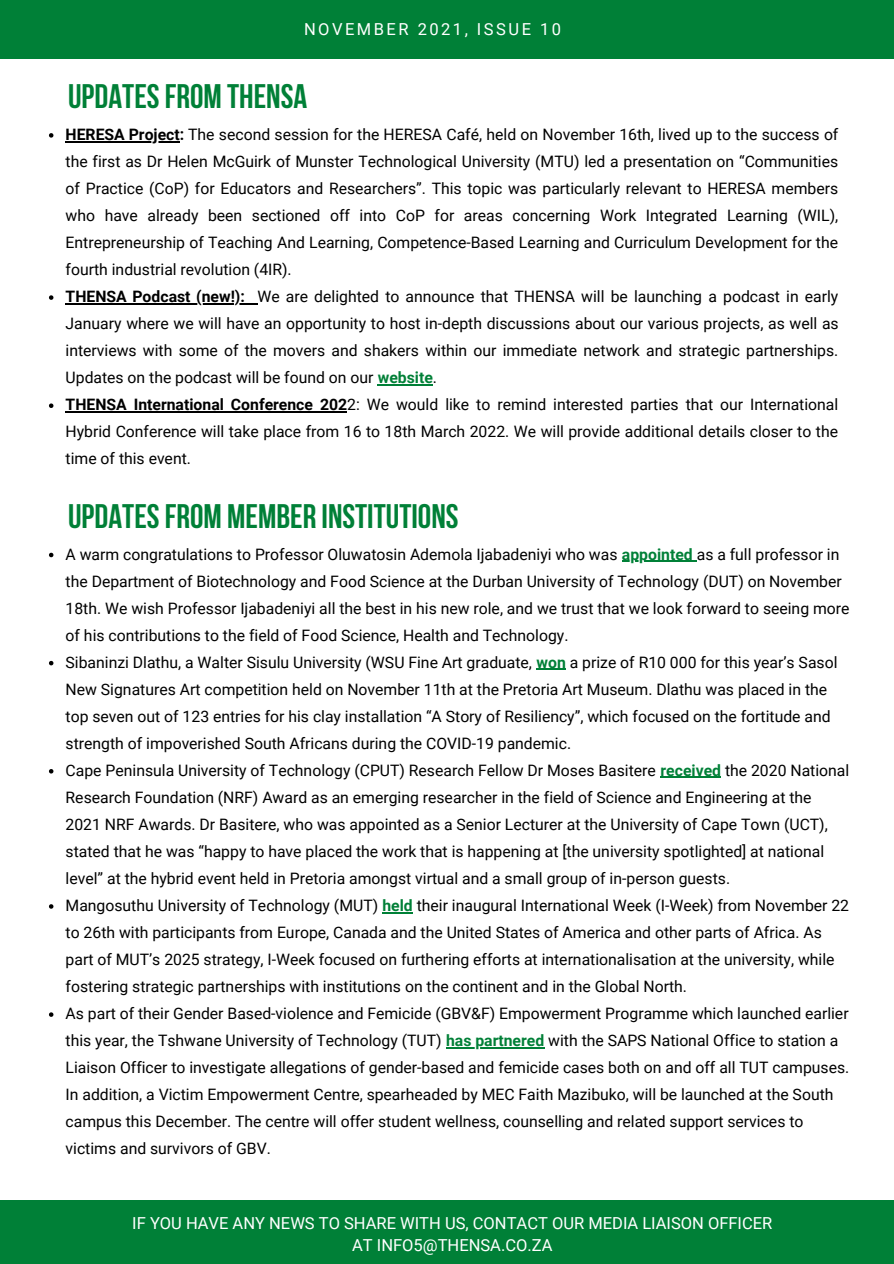
<style>
.page{position:relative;width:894px;height:1264px;background:#fff}
.page>*{position:absolute;margin:0;border:0;box-sizing:border-box;transform-origin:0 0}
.t1{font:700 33.9px "Bebas Neue";color:#008037}
.t2{font:16.5px "Roboto";color:#fff}
.t3{font:16.5px "Roboto";letter-spacing:.15em;color:#fff}
.t4{font:15.75px/27px "Roboto";color:#000}
.s1{font-weight:700}
.s2{font-weight:700;color:#008037}
</style>
<div class="page">
<div style="left:0;top:0;width:893px;height:59px;background:#008037"></div>
<div style="left:0;top:1200px;width:893px;height:63px;background:#008037"></div>
<svg style="left:49px;top:133px;width:4px;height:5px"></svg>
<hr style="left:66px;top:141px;width:114px;height:1px;background:#000">
<svg style="left:49px;top:295px;width:4px;height:5px"></svg>
<hr style="left:66px;top:303px;width:179px;height:1px;background:#000">
<svg style="left:245px;top:303px;width:12px;height:1px"></svg>
<hr style="left:377px;top:384px;width:56px;height:1px;background:#008037">
<svg style="left:49px;top:403px;width:4px;height:5px"></svg>
<hr style="left:66px;top:411px;width:281px;height:1px;background:#000">
<svg style="left:49px;top:552px;width:4px;height:5px"></svg>
<hr style="left:621px;top:560px;width:71px;height:1px;background:#008037">
<svg style="left:49px;top:661px;width:4px;height:4px"></svg>
<hr style="left:536px;top:668px;width:29px;height:2px;background:#008037">
<svg style="left:49px;top:769px;width:4px;height:4px"></svg>
<hr style="left:660px;top:777px;width:61px;height:1px;background:#008037">
<svg style="left:49px;top:904px;width:4px;height:4px"></svg>
<hr style="left:382px;top:912px;width:31px;height:1px;background:#008037">
<svg style="left:49px;top:1012px;width:4px;height:4px"></svg>
<hr style="left:446px;top:1047px;width:98px;height:1px;background:#008037">
<p class="t3" style="left:304px;top:19px;width:258px">NOVEMBER 2021, ISSUE 10</p>
<p class="t1" style="left:68px;top:83px;width:240px">UPDATESFROM THENSA</p>
<p class="t4" style="left:66px;top:121px;width:774px;text-align:justify"><span class="s1">HERESA Project:</span> The second session for the HERESA Café, held on November 16th, lived up to the success of the first as Dr Helen McGuirk of Munster Technological University (MTU) led a presentation on “Communities of Practice (CoP) for Educators and Researchers”. This topic was particularly relevant to HERESA members who have already been sectioned off into CoP for areas concerning Work Integrated Learning (WIL), Entrepreneurship of Teaching And Learning, Competence-Based Learning and Curriculum Development for the fourth industrial revolution (4IR).</p>
<p class="t4" style="left:66px;top:283px;width:774px;text-align:justify"><span class="s1">THENSA Podcast (new!):</span> We are delighted to announce that THENSA will be launching a podcast in early January where we will have an opportunity to host in-depth discussions about our various projects, as well as interviews with some of the movers and shakers within our immediate network and strategic partnerships.<br>Updates on the podcast will be found on our <span class="s2">website</span>.</p>
<p class="t4" style="left:66px;top:391px;width:774px;text-align:justify"><span class="s1">THENSA International Conference 202</span>2: We would like to remind interested parties that our International Hybrid Conference will take place from 16 to 18th March 2022. We will provide additional details closer to the time of this event.</p>
<p class="t1" style="left:68px;top:502px;width:392px">UPDATESFROM MEMBER INSTITUTIONS</p>
<p class="t4" style="left:66px;top:540px;width:785px">A warm congratulations to Professor Oluwatosin Ademola Ijabadeniyi who was <span class="s2">appointed</span> as a full professor in the Department of Biotechnology and Food Science at the Durban University of Technology (DUT) on November 18th. We wish Professor Ijabadeniyi all the best in his new role, and we trust that we look forward to seeing more of his contributions to the field of Food Science, Health and Technology.</p>
<p class="t4" style="left:66px;top:648px;width:773px">Sibaninzi Dlathu, a Walter Sisulu University (WSU Fine Art graduate, <span class="s2">won</span> a prize of R10 000 for this year’s Sasol New Signatures Art competition held on November 11th at the Pretoria Art Museum. Dlathu was placed in the top seven out of 123 entries for his clay installation “A Story of Resiliency”, which focused on the fortitude and strength of impoverished South Africans during the COVID-19 pandemic.</p>
<p class="t4" style="left:66px;top:757px;width:784px">Cape Peninsula University of Technology (CPUT) Research Fellow Dr Moses Basitere <span class="s2">received</span> the 2020 National Research Foundation (NRF) Award as an emerging researcher in the field of Science and Engineering at the 2021 NRF Awards. Dr Basitere, who was appointed as a Senior Lecturer at the University of Cape Town (UCT), stated that he was “happy to have placed the work that is happening at [the university spotlighted] at national level” at the hybrid event held in Pretoria amongst virtual and a small group of in-person guests.</p>
<p class="t4" style="left:66px;top:892px;width:784px">Mangosuthu University of Technology (MUT) <span class="s2">held</span> their inaugural International Week (I-Week) from November 22 to 26th with participants from Europe, Canada and the United States of America and other parts of Africa. As part of MUT’s 2025 strategy, I-Week focused on furthering efforts at internationalisation at the university, while fostering strategic partnerships with institutions on the continent and in the Global North.</p>
<p class="t4" style="left:66px;top:1000px;width:785px">As part of their Gender Based-violence and Femicide (GBV&amp;F) Empowerment Programme which launched earlier this year, the Tshwane University of Technology (TUT) <span class="s2">has partnered</span> with the SAPS National Office to station a Liaison Officer to investigate allegations of gender-based and femicide cases both on and off all TUT campuses.<br>In addition, a Victim Empowerment Centre, spearheaded by MEC Faith Mazibuko, will be launched at the South campus this December. The centre will offer student wellness, counselling and related support services to victims and survivors of GBV.</p>
<p class="t2" style="left:132px;top:1213px;width:641px">IF YOU HAVE ANY NEWS TO SHARE WITH US, CONTACT OUR MEDIA LIAISON OFFICER</p>
<p class="t2" style="left:352px;top:1236px;width:202px">AT INFO5@THENSA.CO.ZA</p>
</div>
